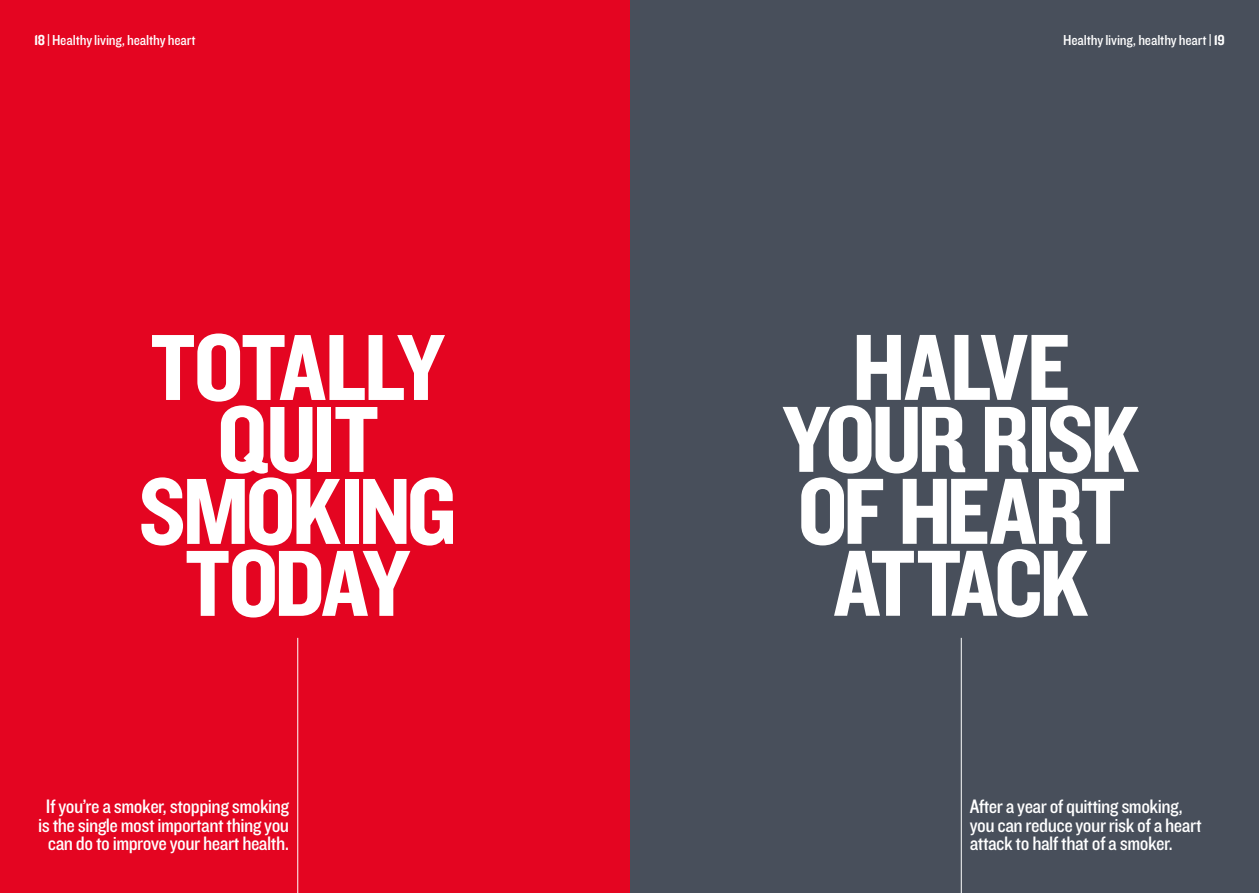
<style>
.page{position:relative;width:1259px;height:893px;background:#fff}
.page>*{position:absolute;margin:0;border:0;box-sizing:border-box;transform-origin:0 0}
.t1{font:97.5px/72px "Knockout HTF50 Welterweight";letter-spacing:-.035em;color:#fff;text-align:center}
.t2{font:20.25px/18.8px "Knockout HTF30 Junior Welterwt";letter-spacing:-.025em;color:#fff}
.t3{font:15px "Knockout HTF30 Junior Welterwt";letter-spacing:-.01em;color:#fff}
.s1{font-family:"Knockout HTF50 Welterweight"}
</style>
<div class="page">
<div style="left:629px;top:0;width:630px;height:893px;background:#484f5b"></div>
<div style="left:0;top:0;width:629px;height:893px;background:#e40521"></div>
<hr style="left:297px;top:638px;width:1px;height:255px;background:#fff">
<hr style="left:961px;top:638px;width:1px;height:255px;background:#fff">
<p class="t3" style="left:34px;top:32px;width:163px"><span class="s1">18</span> | Healthy living, healthy heart</p>
<p class="t3" style="left:1063px;top:32px;width:163px">Healthy living, healthy heart | <span class="s1">19</span></p>
<h1 class="t1" style="left:139px;top:335px;width:319px">TOTALLY<br>QUIT<br>SMOKING<br>TODAY</h1>
<h1 class="t1" style="left:783px;top:335px;width:344px">HALVE<br>YOUR RISK<br>OF HEART<br>ATTACK</h1>
<p class="t2" style="left:38px;top:798px;width:252px;text-align:center">If you’re a smoker, stopping smoking is the single most important thing you can do to improve your heart health.</p>
<p class="t2" style="left:969px;top:798px;width:233px">After a year of quitting smoking, you can reduce your risk of a heart attack to half that of a smoker.</p>
</div>
